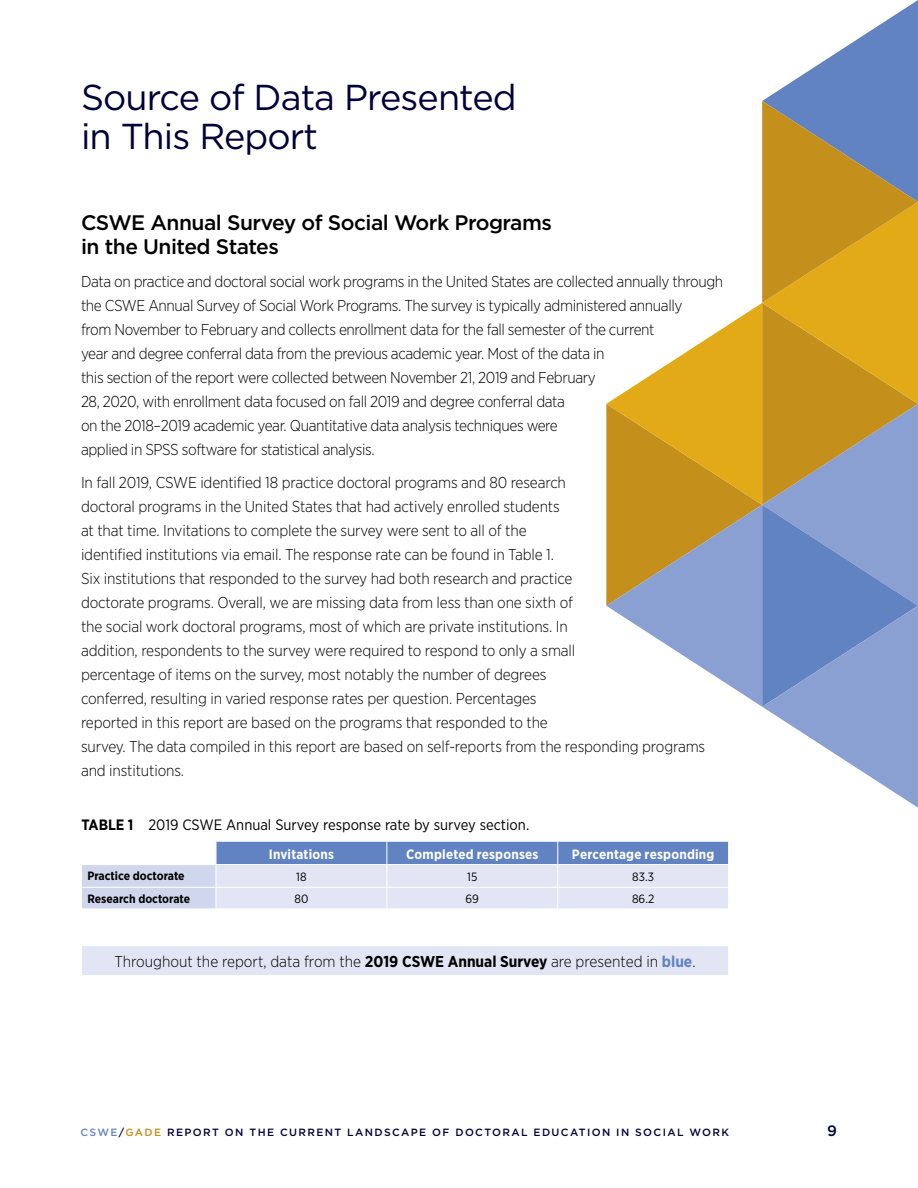
<style>
.page{position:relative;width:918px;height:1188px;background:#fff}
.page>*{position:absolute;margin:0;border:0;box-sizing:border-box;transform-origin:0 0}
.t1{font:36px/39px "Gotham";letter-spacing:-.025em;color:#00013a}
.t2{font:500 21px/24px "Gotham";letter-spacing:-.025em;color:#000}
.t3{font:300 15.75px/24px "Gotham Narrow";letter-spacing:-.025em;color:#000}
.t4{font:300 15.75px "Gotham Narrow";color:#000}
.t5{font:15px "Gotham Narrow";color:#000}
.t6{font:500 15px "Gotham";color:#00013a}
.t7{font:700 13.5px "Gotham Narrow";letter-spacing:.015em;color:#fff}
.t8{font:700 12px "Gotham Narrow";color:#000}
.t9{font:12px "Gotham Narrow";color:#000}
.t10{font:500 10.5px "Gotham";letter-spacing:.13em;color:#00013a}
.s1{font-weight:700}
.s2{font-weight:700;color:#6283c2}
.s3{color:#6283c2}
.s4{color:#c48f1b}
</style>
<div class="page">
<svg style="left:82px;top:842px;width:647px;height:67px;background:#c1cce7"></svg>
<div style="left:81px;top:946px;width:648px;height:30px;background:#e1e5f4"></div>
<svg style="left:81px;top:946px;width:1px;height:29px"></svg>
<hr style="left:81px;top:975px;width:648px;height:1px;background:#fff">
<svg style="left:728px;top:946px;width:1px;height:29px"></svg>
<svg style="left:606px;top:0;width:312px;height:808px"></svg>
<h1 class="t1" style="left:81px;top:77px;width:437px">Source of Data Presented in This Report</h1>
<h2 class="t2" style="left:81px;top:210px;width:473px">CSWE Annual Survey of Social Work Programs in the United States</h2>
<p class="t3" style="left:81px;top:269px;width:644px">Data on practice and doctoral social work programs in the United States are collected annually through the CSWE Annual Survey of Social Work Programs. The survey is typically administered annually<br>from November to February and collects enrollment data for the fall semester of the current<br>year and degree conferral data from the previous academic year. Most of the data in<br>this section of the report were collected between November 21, 2019 and February<br>28, 2020, with enrollment data focused on fall 2019 and degree conferral data<br>on the 2018–2019 academic year. Quantitative data analysis techniques were<br>applied in SPSS software for statistical analysis.</p>
<p class="t3" style="left:81px;top:470px;width:626px">In fall 2019, CSWE identified 18 practice doctoral programs and 80 research<br>doctoral programs in the United States that had actively enrolled students<br>at that time. Invitations to complete the survey were sent to all of the<br>identified institutions via email. The response rate can be found in Table 1.<br>Six institutions that responded to the survey had both research and practice<br>doctorate programs. Overall, we are missing data from less than one sixth of<br>the social work doctoral programs, most of which are private institutions. In<br>addition, respondents to the survey were required to respond to only a small<br>percentage of items on the survey, most notably the number of degrees<br>conferred, resulting in varied response rates per question. Percentages<br>reported in this report are based on the programs that responded to the<br>survey. The data compiled in this report are based on self-reports from the responding programs and institutions.</p>
<p class="t5" style="left:81px;top:815px;width:449px"><span class="s1">TABLE 1</span> 2019 CSWE Annual Survey response rate by survey section.</p>
<p class="t7" style="left:269px;top:845px;width:67px">Invitations</p>
<p class="t7" style="left:406px;top:845px;width:134px">Completed responses</p>
<p class="t7" style="left:572px;top:845px;width:144px">Percentage responding</p>
<p class="t8" style="left:87px;top:868px;width:99px">Practice doctorate</p>
<p class="t9" style="left:296px;top:869px;width:12px">18</p>
<p class="t9" style="left:467px;top:869px;width:12px">15</p>
<p class="t9" style="left:632px;top:869px;width:23px">83.3</p>
<p class="t8" style="left:87px;top:891px;width:104px">Research doctorate</p>
<p class="t9" style="left:294px;top:891px;width:15px">80</p>
<p class="t9" style="left:466px;top:891px;width:15px">69</p>
<p class="t9" style="left:632px;top:891px;width:24px">86.2</p>
<p class="t4" style="left:114px;top:952px;width:581px">Throughout the report, data from the <span class="s1">2019 CSWE Annual Survey</span> are presented in <span class="s2">blue</span>.</p>
<p class="t10" style="left:80px;top:1125px;width:650px"><span class="s3">CSWE</span>/<span class="s4">GADE</span> REPORT ON THE CURRENT LANDSCAPE OF DOCTORAL EDUCATION IN SOCIAL WORK</p>
<p class="t6" style="left:827px;top:1121px;width:11px">9</p>
</div>
